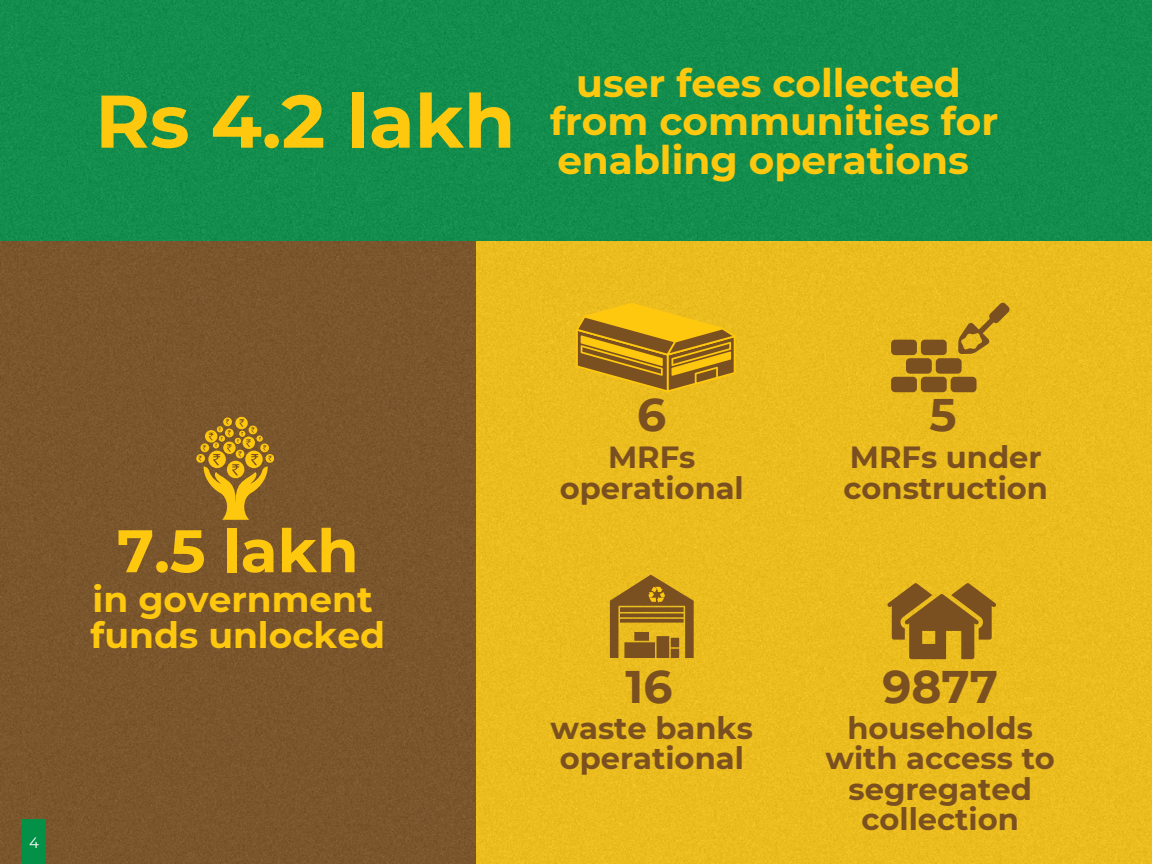
<style>
.page{position:relative;width:1152px;height:864px;background:#fff}
.page>*{position:absolute;margin:0;border:0;box-sizing:border-box;transform-origin:0 0}
.t1{font:700 74.4px "Montserrat";color:#fec80f}
.t2{font:700 60px "Montserrat";color:#fec80f}
.t3{font:700 45.6px "Montserrat";color:#7b5020}
.t4{font:700 39px/38.2px "Montserrat";color:#fec80f;text-align:center}
.t5{font:700 36px/36px "Montserrat";color:#fec80f}
.t6{font:700 30.6px/30.3px "Montserrat";color:#7b5020}
.t7{font:15px "Montserrat";color:#fff}
</style>
<div class="page">
<img style="left:0;top:0;width:1152px;height:864px">
<svg style="left:196px;top:417px;width:78px;height:103px;background:#aa7e21"></svg>
<div style="left:891px;top:377px;width:26px;height:15px;background:#7b5020;border-radius:4px"></div>
<div style="left:921px;top:377px;width:26px;height:15px;background:#7b5020;border-radius:4px"></div>
<div style="left:951px;top:377px;width:26px;height:15px;background:#7b5020;border-radius:4px"></div>
<div style="left:891px;top:340px;width:26px;height:15px;background:#7b5020;border-radius:4px"></div>
<div style="left:921px;top:340px;width:26px;height:15px;background:#7b5020;border-radius:4px"></div>
<div style="left:906px;top:358px;width:26px;height:16px;background:#7b5020;border-radius:4px"></div>
<div style="left:936px;top:358px;width:26px;height:16px;background:#7b5020;border-radius:4px"></div>
<svg style="left:958px;top:303px;width:51px;height:51px;background:#cb9e1e"></svg>
<svg style="left:576px;top:303px;width:160px;height:89px;background:#c89819"></svg>
<svg style="left:610px;top:575px;width:84px;height:83px;background:#a97c1e"></svg>
<svg style="left:887px;top:583px;width:109px;height:76px;background:#a77b1f"></svg>
<div style="left:22px;top:819px;width:24px;height:45px;background:#029147"></div>
<h4 class="t1" style="left:95px;top:76px;width:422px">Rs 4.2 lakh</h4>
<p class="t4" style="left:550px;top:64px;width:450px">user fees collected from communities for enabling operations</p>
<p class="t2" style="left:117px;top:514px;width:243px">7.5 lakh</p>
<h4 class="t5" style="left:91px;top:581px;width:296px">in government funds unlocked</h4>
<p class="t7" style="left:29px;top:833px;width:11px">4</p>
<p class="t3" style="left:637px;top:387px;width:31px">6</p>
<p class="t6" style="left:608px;top:442px;width:89px">MRFs</p>
<p class="t6" style="left:560px;top:472px;width:186px">operational</p>
<p class="t3" style="left:929px;top:387px;width:29px">5</p>
<p class="t6" style="left:843px;top:442px;width:206px">MRFs under construction</p>
<p class="t3" style="left:626px;top:658px;width:48px">16</p>
<p class="t6" style="left:551px;top:713px;width:204px">waste banks operational</p>
<p class="t6" style="left:825px;top:713px;width:231px;text-align:center">households with access to segregated collection</p>
<h1 class="t3" style="left:882px;top:658px;width:117px">9877</h1>
</div>
